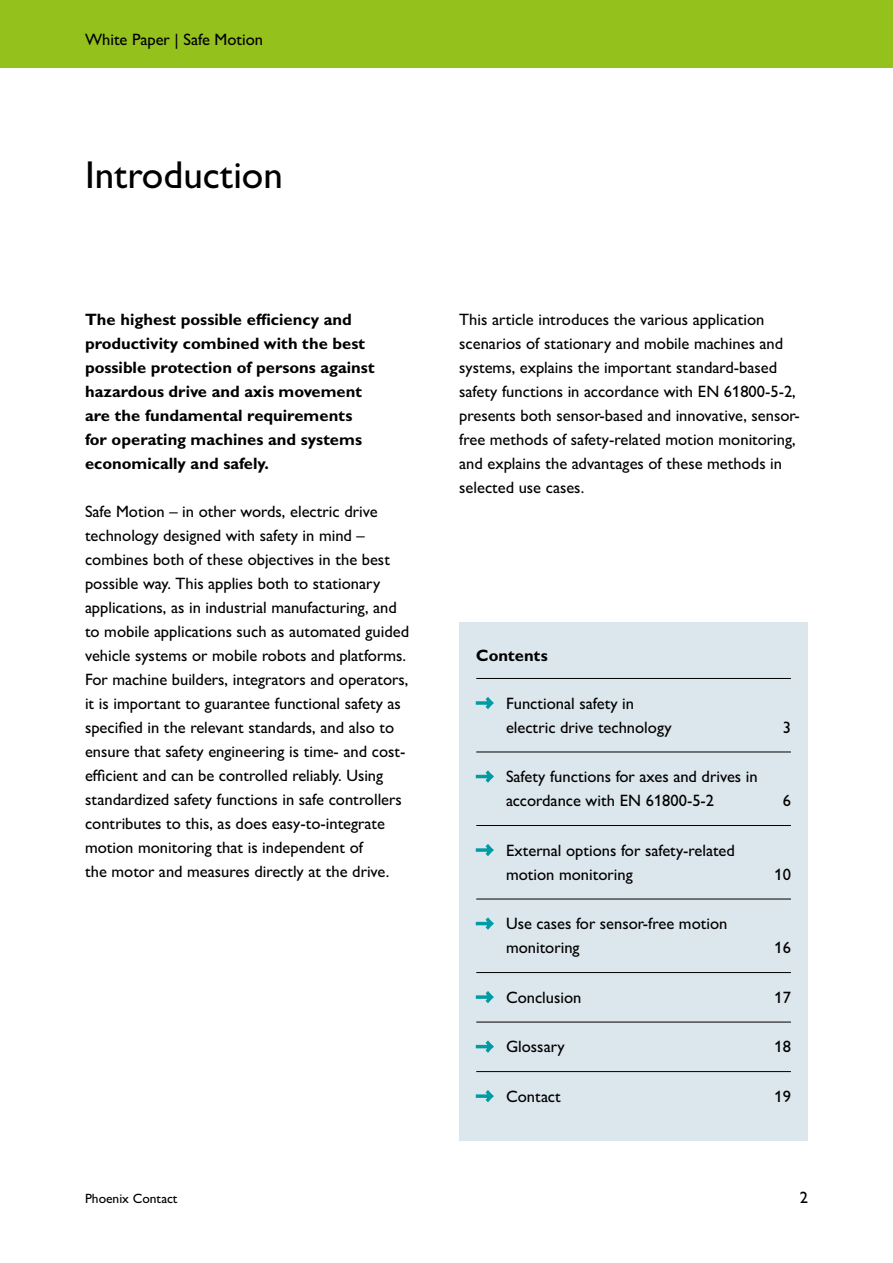
<style>
.page{position:relative;width:893px;height:1263px;background:#fff}
.page>*{position:absolute;margin:0;border:0;box-sizing:border-box;transform-origin:0 0}
.t1{font:39px "Px C Gill Alt One";color:#000}
.t2{font:16.5px/24px "Px C Gill Alt One";color:#000}
.t3{font:700 16.5px/24px "Px C Gill Alt One";color:#000}
.t4{font:13.5px "Px C Gill Alt One";color:#000}
.s1{font-family:"Px C Phoenix ESPRIT";color:#009ba3}
</style>
<div class="page">
<div style="left:0;top:0;width:893px;height:68px;background:#94c11c"></div>
<div style="left:459px;top:622px;width:349px;height:519px;background:#dce6ed"></div>
<hr style="left:476px;top:678px;width:315px;height:1px;background:#000">
<hr style="left:476px;top:752px;width:315px;height:1px;background:#000">
<hr style="left:476px;top:825px;width:315px;height:1px;background:#000">
<hr style="left:476px;top:899px;width:315px;height:1px;background:#000">
<hr style="left:476px;top:972px;width:315px;height:1px;background:#000">
<hr style="left:476px;top:1022px;width:315px;height:1px;background:#000">
<hr style="left:476px;top:1071px;width:315px;height:1px;background:#000">
<p class="t2" style="left:85px;top:28px;width:180px">White Paper | Safe Motion</p>
<h1 class="t1" style="left:85px;top:152px;width:199px">Introduction</h1>
<p class="t3" style="left:85px;top:307px;width:291px">The highest possible efficiency and productivity combined with the best possible protection of persons against hazardous drive and axis movement are the fundamental requirements for operating machines and systems economically and safely.</p>
<p class="t2" style="left:85px;top:499px;width:326px">Safe Motion – in other words, electric drive technology designed with safety in mind – combines both of these objectives in the best possible way. This applies both to stationary applications, as in industrial manufacturing, and to mobile applications such as automated guided vehicle systems or mobile robots and platforms.<br>For machine builders, integrators and operators, it is important to guarantee functional safety as specified in the relevant standards, and also to ensure that safety engineering is time- and cost&shy;efficient and can be controlled reliably. Using standardized safety functions in safe controllers contributes to this, as does easy-to-integrate motion monitoring that is independent of<br>the motor and measures directly at the drive.</p>
<p class="t2" style="left:459px;top:308px;width:342px">This article introduces the various application scenarios of stationary and mobile machines and systems, explains the important standard-based safety functions in accordance with EN 61800-5-2, presents both sensor-based and innovative, sensor&shy;free methods of safety-related motion monitoring, and explains the advantages of these methods in selected use cases.</p>
<p class="t3" style="left:476px;top:643px;width:73px">Contents</p>
<p class="t2" style="left:506px;top:691px;width:167px;text-indent:-13px"><span class="s1">ì</span> Functional safety in electric drive technology</p>
<p class="t2" style="left:506px;top:764px;width:253px;text-indent:-13px"><span class="s1">ì</span> Safety functions for axes and drives in accordance with EN 61800-5-2</p>
<p class="t2" style="left:506px;top:838px;width:230px;text-indent:-13px"><span class="s1">ì</span> External options for safety-related motion monitoring</p>
<p class="t2" style="left:506px;top:911px;width:223px;text-indent:-13px"><span class="s1">ì</span> Use cases for sensor-free motion monitoring</p>
<p class="t2" style="left:783px;top:715px;width:10px">3</p>
<p class="t2" style="left:783px;top:788px;width:10px">6</p>
<p class="t2" style="left:774px;top:862px;width:18px">10</p>
<p class="t2" style="left:774px;top:935px;width:18px">16</p>
<p class="t2" style="left:493px;top:985px;width:90px"><span class="s1">ì</span> Conclusion</p>
<p class="t2" style="left:774px;top:985px;width:18px">17</p>
<p class="t2" style="left:493px;top:1034px;width:74px"><span class="s1">ì</span> Glossary</p>
<p class="t2" style="left:774px;top:1034px;width:18px">18</p>
<p class="t2" style="left:493px;top:1084px;width:70px"><span class="s1">ì</span> Contact</p>
<p class="t2" style="left:774px;top:1084px;width:18px">19</p>
<p class="t4" style="left:85px;top:1191px;width:94px">Phoenix Contact</p>
<p class="t2" style="left:800px;top:1186px;width:10px">2</p>
</div>
